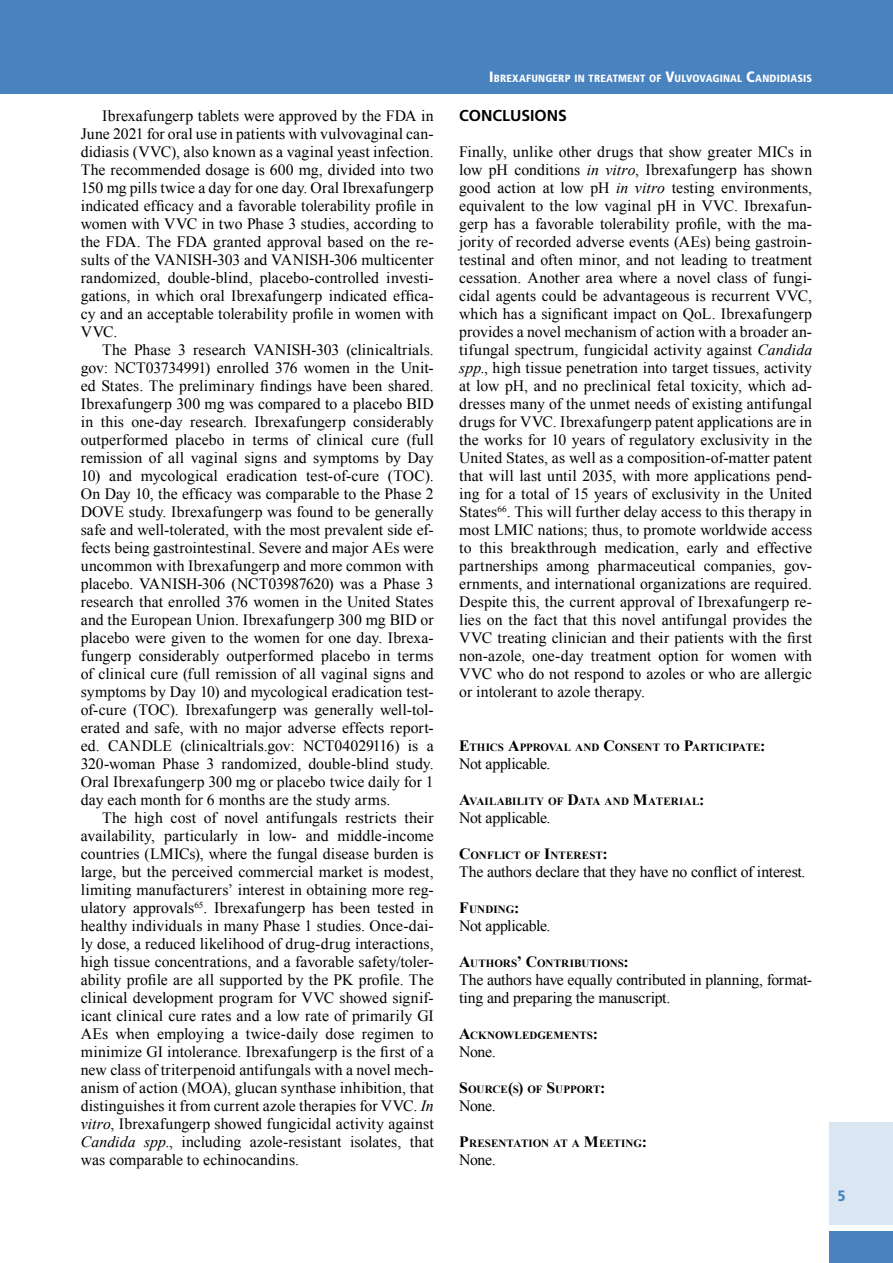
<style>
.page{position:relative;width:893px;height:1263px;background:#fff}
.page>*{position:absolute;margin:0;border:0;box-sizing:border-box;transform-origin:0 0}
.t1{font:15.75px/18px "Times New Roman";letter-spacing:-.005em;color:#000;text-align:justify}
.t2{font:15.75px "Times New Roman";letter-spacing:-.025em;color:#000}
.t3{font:700 15.75px "Frutiger";color:#000}
.t4{font:900 condensed 15px "Frutiger";color:#4882bf}
.t5{font:700 10.95px "Times New Roman";letter-spacing:.005em;color:#000}
.t6{font:900 condensed 10.5px "Frutiger";letter-spacing:.02em;color:#fff}
.s1{font-style:italic}
.s2{font-size:15px}
.s3{font-size:15.75px}
</style>
<div class="page">
<div style="left:0;top:0;width:893px;height:94px;background:#4882bf"></div>
<div style="left:829px;top:1123px;width:64px;height:102px;background:#dae6f2"></div>
<div style="left:829px;top:1231px;width:64px;height:32px;background:#4882bf"></div>
<p class="t1" style="left:81px;top:107px;width:354px;text-indent:21px">Ibrexafungerp tablets were approved by the FDA in June 2021 for oral use in patients with vulvovaginal can&shy;didiasis (VVC), also known as a vaginal yeast infection.<br>The recommended dosage is 600 mg, divided into two 150 mg pills twice a day for one day. Oral Ibrexafungerp indicated efficacy and a favorable tolerability profile in women with VVC in two Phase 3 studies, according to the FDA. The FDA granted approval based on the re&shy;sults of the VANISH-303 and VANISH-306 multicenter randomized, double-blind, placebo-controlled investi&shy;gations, in which oral Ibrexafungerp indicated effica&shy;cy and an acceptable tolerability profile in women with VVC.</p>
<p class="t1" style="left:81px;top:341px;width:354px;text-indent:21px">The Phase 3 research VANISH-303 (clinicaltrials. gov: NCT03734991) enrolled 376 women in the Unit&shy;ed States. The preliminary findings have been shared.<br>Ibrexafungerp 300 mg was compared to a placebo BID in this one-day research. Ibrexafungerp considerably outperformed placebo in terms of clinical cure (full remission of all vaginal signs and symptoms by Day</p>
<p class="t1" style="left:81px;top:467px;width:354px">10) and mycological eradication test-of-cure (TOC).<br>On Day 10, the efficacy was comparable to the Phase 2<br>DOVE study. Ibrexafungerp was found to be generally safe and well-tolerated, with the most prevalent side ef&shy;fects being gastrointestinal. Severe and major AEs were uncommon with Ibrexafungerp and more common with placebo. VANISH-306 (NCT03987620) was a Phase 3 research that enrolled 376 women in the United States and the European Union. Ibrexafungerp 300 mg BID or placebo were given to the women for one day. Ibrexa&shy;fungerp considerably outperformed placebo in terms of clinical cure (full remission of all vaginal signs and symptoms by Day 10) and mycological eradication test&shy;of-cure (TOC). Ibrexafungerp was generally well-tol&shy;erated and safe, with no major adverse effects report&shy;ed. CANDLE (clinicaltrials.gov: NCT04029116) is a 320-woman Phase 3 randomized, double-blind study.<br>Oral Ibrexafungerp 300 mg or placebo twice daily for 1 day each month for 6 months are the study arms.</p>
<p class="t1" style="left:81px;top:809px;width:354px;text-indent:21px">The high cost of novel antifungals restricts their availability, particularly in low- and middle-income countries (LMICs), where the fungal disease burden is large, but the perceived commercial market is modest, limiting manufacturers’ interest in obtaining more reg&shy;ulatory approvals<sup>65</sup>. Ibrexafungerp has been tested in healthy individuals in many Phase 1 studies. Once-dai&shy;ly dose, a reduced likelihood of drug-drug interactions, high tissue concentrations, and a favorable safety/toler&shy;ability profile are all supported by the PK profile. The clinical development program for VVC showed signif&shy;icant clinical cure rates and a low rate of primarily GI AEs when employing a twice-daily dose regimen to minimize GI intolerance. Ibrexafungerp is the first of a new class of triterpenoid antifungals with a novel mech&shy;anism of action (MOA), glucan synthase inhibition, that distinguishes it from current azole therapies for VVC. <span class="s1">In vitro</span>, Ibrexafungerp showed fungicidal activity against <span class="s1">Candida spp</span>., including azole-resistant isolates, that was comparable to echinocandins.</p>
<p class="t6" style="left:489px;top:72px;width:325px"><span class="s2">I</span>BREXAFUNGERP IN TREATMENT OF <span class="s2">V</span>ULVOVAGINAL <span class="s2">C</span>ANDIDIASIS</p>
<p class="t3" style="left:459px;top:106px;width:109px">CONCLUSIONS</p>
<p class="t1" style="left:459px;top:143px;width:354px">Finally, unlike other drugs that show greater MICs in low pH conditions <span class="s1">in vitro</span>, Ibrexafungerp has shown good action at low pH <span class="s1">in vitro</span> testing environments, equivalent to the low vaginal pH in VVC. Ibrexafun&shy;gerp has a favorable tolerability profile, with the ma&shy;jority of recorded adverse events (AEs) being gastroin&shy;testinal and often minor, and not leading to treatment cessation. Another area where a novel class of fungi&shy;cidal agents could be advantageous is recurrent VVC, which has a significant impact on QoL. Ibrexafungerp provides a novel mechanism of action with a broader an&shy;tifungal spectrum, fungicidal activity against <span class="s1">Candida spp</span>., high tissue penetration into target tissues, activity at low pH, and no preclinical fetal toxicity, which ad&shy;dresses many of the unmet needs of existing antifungal drugs for VVC. Ibrexafungerp patent applications are in the works for 10 years of regulatory exclusivity in the United States, as well as a composition-of-matter patent that will last until 2035, with more applications pend&shy;ing for a total of 15 years of exclusivity in the United States<sup>66</sup>. This will further delay access to this therapy in most LMIC nations; thus, to promote worldwide access to this breakthrough medication, early and effective partnerships among pharmaceutical companies, gov&shy;ernments, and international organizations are required.<br>Despite this, the current approval of Ibrexafungerp re&shy;lies on the fact that this novel antifungal provides the VVC treating clinician and their patients with the first non-azole, one-day treatment option for women with VVC who do not respond to azoles or who are allergic or intolerant to azole therapy.</p>
<p class="t5" style="left:459px;top:740px;width:308px"><span class="s3">E</span>THICS <span class="s3">A</span>PPROVAL AND <span class="s3">C</span>ONSENT TO <span class="s3">P</span>ARTICIPATE<span class="s3">:</span></p>
<p class="t2" style="left:459px;top:753px;width:93px">Not applicable.</p>
<p class="t5" style="left:459px;top:794px;width:246px"><span class="s3">A</span>VAILABILITY OF <span class="s3">D</span>ATA AND <span class="s3">M</span>ATERIAL<span class="s3">:</span></p>
<p class="t2" style="left:459px;top:807px;width:93px">Not applicable.</p>
<p class="t5" style="left:459px;top:848px;width:150px"><span class="s3">C</span>ONFLICT OF <span class="s3">I</span>NTEREST<span class="s3">:</span></p>
<p class="t1" style="left:459px;top:863px;width:348px">The authors declare that they have no conflict of interest.</p>
<p class="t5" style="left:459px;top:902px;width:62px"><span class="s3">F</span>UNDING<span class="s3">:</span></p>
<p class="t2" style="left:459px;top:915px;width:93px">Not applicable.</p>
<p class="t5" style="left:459px;top:956px;width:171px"><span class="s3">A</span>UTHORS<span class="s3">’ C</span>ONTRIBUTIONS<span class="s3">:</span></p>
<p class="t1" style="left:459px;top:971px;width:354px">The authors have equally contributed in planning, format&shy;ting and preparing the manuscript.</p>
<p class="t5" style="left:459px;top:1028px;width:96px"><span class="s3">A</span>CKNOWLEDGEME</p>
<p class="t5" style="left:571px;top:1028px;width:28px">NTS<span class="s3">:</span></p>
<p class="t1" style="left:459px;top:1043px;width:38px">None.</p>
<p class="t5" style="left:459px;top:1082px;width:148px"><span class="s3">S</span>OURCE<span class="s3">(</span>S<span class="s3">)</span> OF <span class="s3">S</span>UPPORT<span class="s3">:</span></p>
<p class="t1" style="left:459px;top:1097px;width:38px">None.</p>
<p class="t5" style="left:459px;top:1136px;width:189px"><span class="s3">P</span>RESENTATION AT A <span class="s3">M</span>EETING<span class="s3">:</span></p>
<p class="t1" style="left:459px;top:1151px;width:38px">None.</p>
<p class="t4" style="left:838px;top:1187px;width:9px">5</p>
</div>
